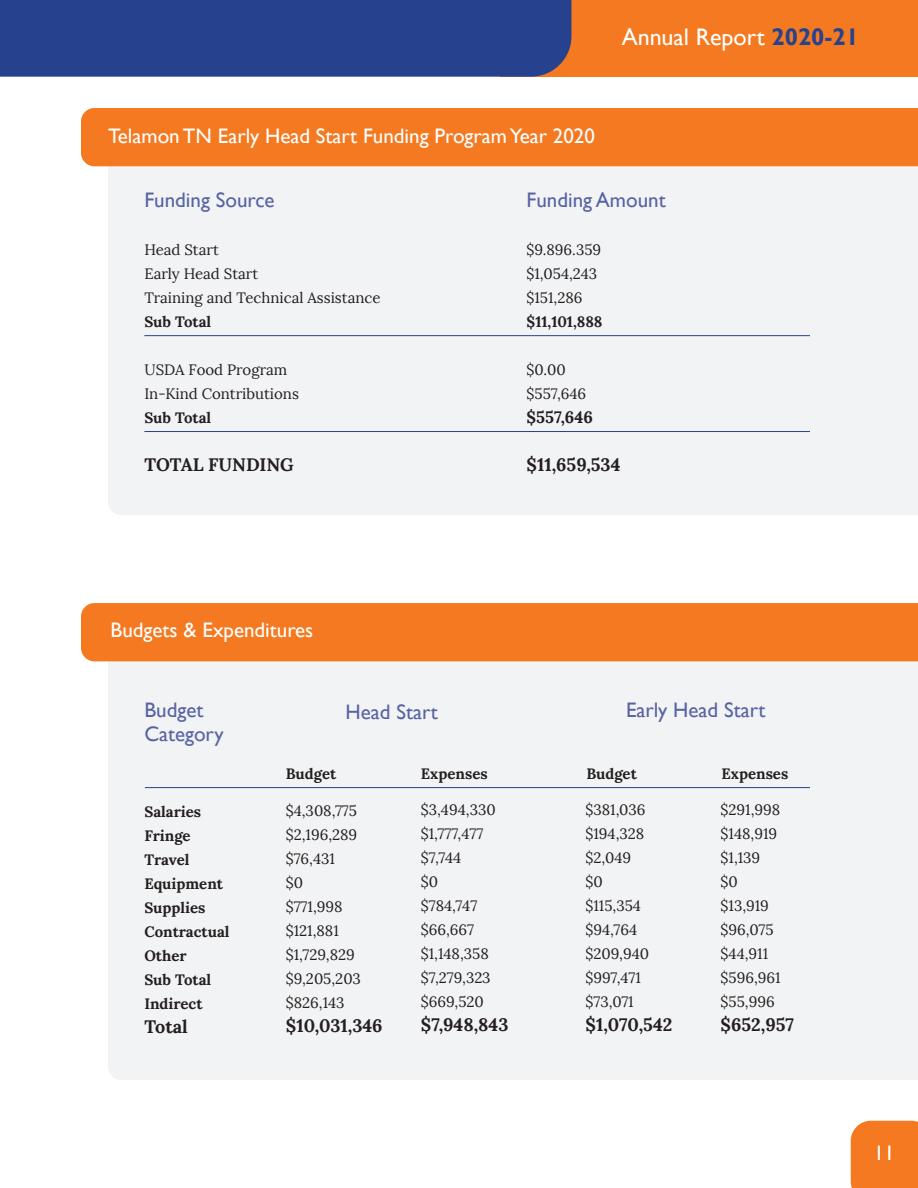
<style>
.page{position:relative;width:918px;height:1188px;background:#fff}
.page>*{position:absolute;margin:0;border:0;box-sizing:border-box;transform-origin:0 0}
.t1{font:24px "Gill Sans";color:#fff}
.t2{font:21px "Gill Sans";color:#fff}
.t3{font:21px "Gill Sans";color:#5863a3}
.t4{font:700 18px "Lora";color:#231f20}
.t5{font:700 16.5px "Lora";color:#231f20}
.t6{font:15px "Lora";color:#231f20}
.t7{font:700 15px "Lora";color:#231f20}
.s1{font-weight:700;color:#26428e}
</style>
<div class="page">
<div style="left:108px;top:166px;width:810px;height:349px;background:#f2f3f4"></div>
<div style="left:108px;top:661px;width:810px;height:419px;background:#f2f3f4"></div>
<div style="left:500px;top:0;width:418px;height:77px;background:#f47920"></div>
<div style="left:0;top:0;width:571px;height:77px;background:#26428e"></div>
<div style="left:81px;top:108px;width:837px;height:58px;background:#f47920"></div>
<div style="left:81px;top:603px;width:837px;height:58px;background:#f47920"></div>
<hr style="left:144px;top:335px;width:666px;height:1px;background:#26428e">
<hr style="left:144px;top:431px;width:666px;height:1px;background:#26428e">
<hr style="left:145px;top:787px;width:665px;height:1px;background:#26428e">
<div style="left:851px;top:1121px;width:67px;height:67px;background:#f47920"></div>
<p class="t1" style="left:622px;top:23px;width:239px">Annual Report <span class="s1">2020-21</span></p>
<p class="t2" style="left:108px;top:124px;width:488px">Telamon TN Early Head Start Funding Program Year 2020</p>
<p class="t3" style="left:144px;top:188px;width:132px">Funding Source</p>
<p class="t6" style="left:144px;top:241px;width:76px">Head Start</p>
<p class="t6" style="left:144px;top:265px;width:115px">Early Head Start</p>
<p class="t6" style="left:144px;top:289px;width:238px">Training and Technical Assistance</p>
<p class="t7" style="left:144px;top:312px;width:68px">Sub Total</p>
<p class="t6" style="left:144px;top:361px;width:144px">USDA Food Program</p>
<p class="t6" style="left:144px;top:385px;width:156px">In-Kind Contributions</p>
<p class="t7" style="left:144px;top:408px;width:68px">Sub Total</p>
<p class="t4" style="left:144px;top:453px;width:151px">TOTAL FUNDING</p>
<p class="t3" style="left:527px;top:188px;width:141px">Funding Amount</p>
<p class="t6" style="left:527px;top:241px;width:76px">$9.896.359</p>
<p class="t6" style="left:527px;top:265px;width:72px">$1,054,243</p>
<p class="t6" style="left:527px;top:289px;width:57px">$151,286</p>
<p class="t7" style="left:527px;top:312px;width:77px">$11,101,888</p>
<p class="t6" style="left:527px;top:361px;width:41px">$0.00</p>
<p class="t6" style="left:527px;top:385px;width:61px">$557,646</p>
<p class="t5" style="left:527px;top:407px;width:68px">$557,646</p>
<p class="t4" style="left:527px;top:453px;width:95px">$11,659,534</p>
<p class="t2" style="left:111px;top:618px;width:204px">Budgets &amp; Expenditures</p>
<p class="t3" style="left:144px;top:698px;width:61px">Budget</p>
<p class="t3" style="left:144px;top:722px;width:81px">Category</p>
<p class="t3" style="left:346px;top:700px;width:94px">Head Start</p>
<p class="t3" style="left:626px;top:698px;width:141px">Early Head Start</p>
<p class="t7" style="left:286px;top:763px;width:52px">Budget</p>
<p class="t7" style="left:421px;top:763px;width:68px">Expenses</p>
<p class="t7" style="left:586px;top:763px;width:52px">Budget</p>
<p class="t7" style="left:721px;top:763px;width:68px">Expenses</p>
<p class="t7" style="left:144px;top:802px;width:58px">Salaries</p>
<p class="t7" style="left:144px;top:826px;width:48px">Fringe</p>
<p class="t7" style="left:144px;top:850px;width:47px">Travel</p>
<p class="t7" style="left:144px;top:874px;width:80px">Equipment</p>
<p class="t7" style="left:144px;top:898px;width:63px">Supplies</p>
<p class="t7" style="left:144px;top:922px;width:87px">Contractual</p>
<p class="t7" style="left:144px;top:946px;width:44px">Other</p>
<p class="t7" style="left:144px;top:970px;width:68px">Sub Total</p>
<p class="t7" style="left:144px;top:994px;width:60px">Indirect</p>
<p class="t4" style="left:144px;top:1015px;width:45px">Total</p>
<p class="t6" style="left:286px;top:802px;width:73px">$4,308,775</p>
<p class="t6" style="left:286px;top:826px;width:73px">$2,196,289</p>
<p class="t6" style="left:286px;top:850px;width:51px">$76,431</p>
<p class="t6" style="left:286px;top:874px;width:19px">$0</p>
<p class="t6" style="left:286px;top:898px;width:58px">$771,998</p>
<p class="t6" style="left:286px;top:922px;width:55px">$121,881</p>
<p class="t6" style="left:286px;top:946px;width:71px">$1,729,829</p>
<p class="t6" style="left:286px;top:970px;width:77px">$9,205,203</p>
<p class="t6" style="left:286px;top:994px;width:60px">$826,143</p>
<p class="t4" style="left:286px;top:1014px;width:98px">$10,031,346</p>
<p class="t6" style="left:421px;top:800px;width:76px">$3,494,330</p>
<p class="t6" style="left:421px;top:824px;width:64px">$1,777,477</p>
<p class="t6" style="left:421px;top:848px;width:42px">$7,744</p>
<p class="t6" style="left:421px;top:872px;width:19px">$0</p>
<p class="t6" style="left:421px;top:896px;width:58px">$784,747</p>
<p class="t6" style="left:421px;top:920px;width:55px">$66,667</p>
<p class="t6" style="left:421px;top:944px;width:69px">$1,148,358</p>
<p class="t6" style="left:421px;top:968px;width:71px">$7,279,323</p>
<p class="t6" style="left:421px;top:992px;width:65px">$669,520</p>
<p class="t4" style="left:421px;top:1013px;width:89px">$7,948,843</p>
<p class="t6" style="left:586px;top:800px;width:62px">$381,036</p>
<p class="t6" style="left:586px;top:824px;width:60px">$194,328</p>
<p class="t6" style="left:586px;top:848px;width:47px">$2,049</p>
<p class="t6" style="left:586px;top:872px;width:19px">$0</p>
<p class="t6" style="left:586px;top:896px;width:57px">$115,354</p>
<p class="t6" style="left:586px;top:920px;width:53px">$94,764</p>
<p class="t6" style="left:586px;top:944px;width:65px">$209,940</p>
<p class="t6" style="left:586px;top:968px;width:57px">$997,471</p>
<p class="t6" style="left:586px;top:992px;width:50px">$73,071</p>
<p class="t4" style="left:586px;top:1013px;width:89px">$1,070,542</p>
<p class="t6" style="left:721px;top:800px;width:61px">$291,998</p>
<p class="t6" style="left:721px;top:824px;width:58px">$148,919</p>
<p class="t6" style="left:721px;top:848px;width:41px">$1,139</p>
<p class="t6" style="left:721px;top:872px;width:19px">$0</p>
<p class="t6" style="left:721px;top:896px;width:50px">$13,919</p>
<p class="t6" style="left:721px;top:920px;width:54px">$96,075</p>
<p class="t6" style="left:721px;top:944px;width:49px">$44,911</p>
<p class="t6" style="left:721px;top:968px;width:62px">$596,961</p>
<p class="t6" style="left:721px;top:992px;width:56px">$55,996</p>
<p class="t4" style="left:721px;top:1013px;width:75px">$652,957</p>
<p class="t2" style="left:874px;top:1141px;width:22px">11</p>
</div>
